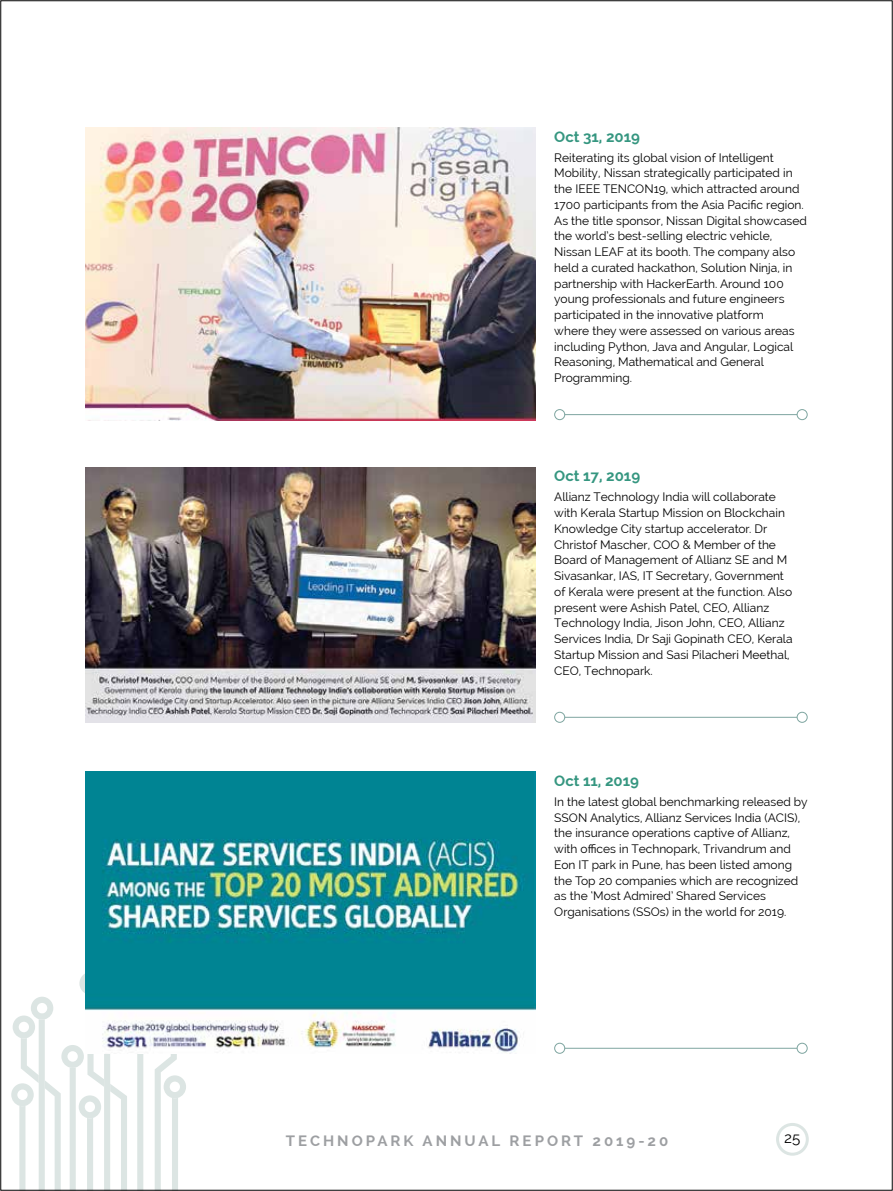
<style>
.page{position:relative;width:893px;height:1191px;background:#fff}
.page>*{position:absolute;margin:0;border:0;box-sizing:border-box;transform-origin:0 0}
.t1{font:700 15px "Raleway";color:#359680}
.t2{font:700 15px "Raleway";letter-spacing:.2em;color:#9d9fa2}
.t3{font:15px "Raleway";color:#000}
.t4{font:12px/15.8px "Raleway";color:#000}
</style>
<div class="page">
<svg style="left:11px;top:974px;width:175px;height:217px"></svg>
<div style="left:776px;top:1123px;width:33px;height:32px;border:3px solid #dce5e3;border-radius:50%"></div>
<hr style="left:565px;top:414px;width:232px;height:1px;background:#7ea5a0">
<div style="left:554px;top:409px;width:11px;height:11px;border:1px solid #7ea5a0;border-radius:50%"></div>
<div style="left:797px;top:409px;width:11px;height:11px;border:1px solid #7ea5a0;border-radius:50%"></div>
<hr style="left:565px;top:717px;width:232px;height:1px;background:#7ea5a0">
<div style="left:554px;top:712px;width:11px;height:10px;border:1px solid #7ea5a0;border-radius:50%"></div>
<div style="left:797px;top:712px;width:11px;height:10px;border:1px solid #7ea5a0;border-radius:50%"></div>
<hr style="left:565px;top:1048px;width:232px;height:1px;background:#7ea5a0">
<div style="left:554px;top:1042px;width:11px;height:11px;border:1px solid #7ea5a0;border-radius:50%"></div>
<div style="left:797px;top:1042px;width:11px;height:11px;border:1px solid #7ea5a0;border-radius:50%"></div>
<img style="left:85px;top:128px;width:451px;height:292px">
<img style="left:85px;top:467px;width:451px;height:255px">
<img style="left:85px;top:771px;width:451px;height:282px">
<p class="t1" style="left:554px;top:128px;width:87px">OCT 31, 2019</p>
<p class="t4" style="left:554px;top:150px;width:254px">Reiterating its global vision of Intelligent Mobility, Nissan strategically participated in the IEEE TENCON19, which attracted around 1700 participants from the Asia Pacific region.<br>As the title sponsor, Nissan Digital showcased the world’s best-selling electric vehicle, Nissan LEAF at its booth. The company also held a curated hackathon, Solution Ninja, in partnership with HackerEarth. Around 100 young professionals and future engineers participated in the innovative platform<br>where they were assessed on various areas including Python, Java and Angular, Logical Reasoning, Mathematical and General Programming.</p>
<p class="t1" style="left:554px;top:467px;width:87px">OCT 17, 2019</p>
<p class="t4" style="left:554px;top:489px;width:240px">Allianz Technology India will collaborate with Kerala Startup Mission on Blockchain Knowledge City startup accelerator. Dr Christof Mascher, COO &amp; Member of the Board of Management of Allianz SE and M Sivasankar, IAS, IT Secretary, Government of Kerala were present at the function. Also present were Ashish Patel, CEO, Allianz Technology India, Jison John, CEO, Allianz Services India, Dr Saji Gopinath CEO, Kerala Startup Mission and Sasi Pilacheri Meethal, CEO, Technopark.</p>
<p class="t1" style="left:554px;top:772px;width:86px">OCT 11, 2019</p>
<p class="t4" style="left:554px;top:793px;width:255px">In the latest global benchmarking released by SSON Analytics, Allianz Services India (ACIS), the insurance operations captive of Allianz, with offices in Technopark, Trivandrum and Eon IT park in Pune, has been listed among the Top 20 companies which are recognized as the ‘Most Admired’ Shared Services Organisations (SSOs) in the world for 2019.</p>
<p class="t2" style="left:286px;top:1132px;width:151px">TECHNOPARK ANN</p>
<p class="t2" style="left:465px;top:1132px;width:59px">UAL REPORT</p>
<p class="t2" style="left:592px;top:1132px;width:77px">2019-20</p>
<p class="t3" style="left:784px;top:1129px;width:18px">25</p>
</div>
